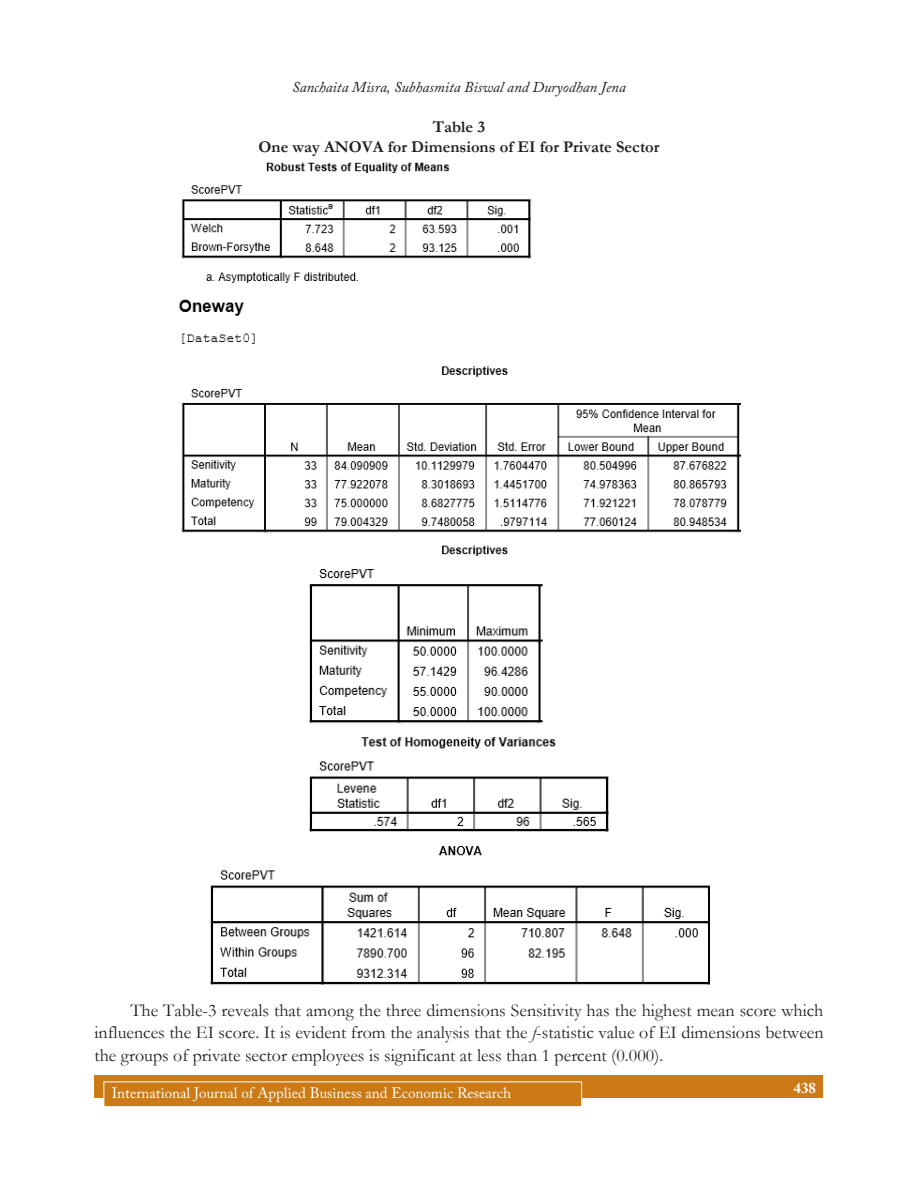
<style>
.page{position:relative;width:918px;height:1188px;background:#fff}
.page>*{position:absolute;margin:0;border:0;box-sizing:border-box;transform-origin:0 0}
.Body_text{font:18px/22.5px "Garamond";color:#231f20;text-align:justify}
.Table_Head{font:700 16.5px/19.8px "Garamond";color:#231f20;text-align:center}
.t1{font:15px "Adobe Caslon Pro";color:#fff}
.t2{font:italic 15px "Adobe Caslon Pro";color:#231f20}
.t3{font:700 15px "Adobe Caslon Pro";color:#fff}
.s1{font-style:italic}
</style>
<div class="page">
<div style="left:94px;top:1076px;width:730px;height:22px;background:#cb7a16"></div>
<div style="left:104px;top:1082px;width:478px;height:25px;background:#cb7a16"></div>
<div style="left:104px;top:1082px;width:478px;height:25px;border:1px solid #fff"></div>
<img style="left:179px;top:162px;width:562px;height:393px">
<img style="left:310px;top:569px;width:298px;height:263px">
<img style="left:210px;top:846px;width:500px;height:138px">
<p class="t2" style="left:292px;top:78px;width:335px">Sanchaita Misra, Subhasmita Biswal and Duryodhan Jena</p>
<p class="Table_Head" style="left:259px;top:117px;width:402px">Table 3<br>One way ANOVA for Dimensions of EI for Private Sector</p>
<p class="Body_text" style="left:94px;top:999px;width:731px;text-indent:36px">The Table-3 reveals that among the three dimensions Sensitivity has the highest mean score which influences the EI score. It is evident from the analysis that the <span class="s1">f</span>-statistic value of EI dimensions between the groups of private sector employees is significant at less than 1 percent (0.000).</p>
<p class="t1" style="left:112px;top:1084px;width:401px">International Journal of Applied Business and Economic Research</p>
<p class="t3" style="left:794px;top:1079px;width:24px">438</p>
</div>
